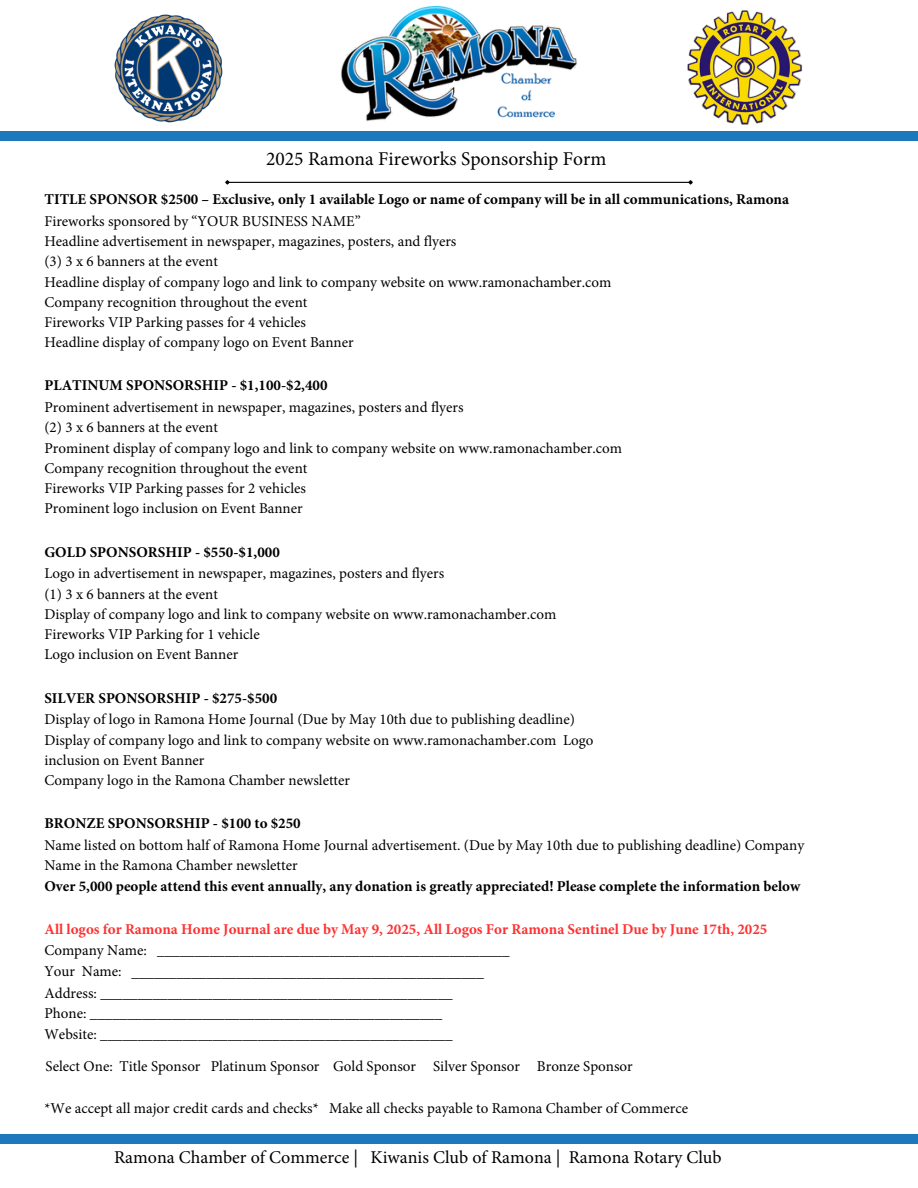
<style>
.page{position:relative;width:918px;height:1188px;background:#fff}
.page>*{position:absolute;margin:0;border:0;box-sizing:border-box;transform-origin:0 0}
.t1{font:19.5px "Minion Pro";color:#000}
.t2{font:18px "Minion Pro";color:#000}
.t3{font:15px/20.2px "Minion Pro";color:#000}
.t4{font:700 15px "Minion Pro";color:#000}
.t5{font:700 15px/20.7px "Minion Pro";color:#ff3131}
.s1{font-weight:700}
.s2{font-weight:400;color:#000}
</style>
<div class="page">
<img style="left:341px;top:7px;width:236px;height:114px">
<div style="left:0;top:131px;width:918px;height:10px;background:#1e79bc"></div>
<div style="left:0;top:1134px;width:918px;height:10px;background:#1e79bc"></div>
<img style="left:114px;top:14px;width:108px;height:108px">
<img style="left:687px;top:10px;width:116px;height:115px">
<hr style="left:229px;top:182px;width:460px;height:1px;background:#000">
<svg style="left:225px;top:180px;width:6px;height:5px"></svg>
<svg style="left:687px;top:180px;width:6px;height:5px"></svg>
<p class="t1" style="left:266px;top:146px;width:342px">2025 Ramona Fireworks Sponsorship Form</p>
<p class="t4" style="left:44px;top:189px;width:746px">TITLE SPONSOR $2500 – Exclusive, only 1 available Logo or name of company will be in all communications, Ramona</p>
<p class="t3" style="left:44px;top:211px;width:569px">Fireworks sponsored by “YOUR BUSINESS NAME”<br>Headline advertisement in newspaper, magazines, posters, and flyers<br>(3) 3 x 6 banners at the event<br>Headline display of company logo and link to company website on www.ramonachamber.com Company recognition throughout the event<br>Fireworks VIP Parking passes for 4 vehicles<br>Headline display of company logo on Event Banner</p>
<p class="t4" style="left:44px;top:375px;width:285px">PLATINUM SPONSORSHIP - $1,100-$2,400</p>
<p class="t3" style="left:44px;top:397px;width:579px">Prominent advertisement in newspaper, magazines, posters and flyers<br>(2) 3 x 6 banners at the event<br>Prominent display of company logo and link to company website on www.ramonachamber.com Company recognition throughout the event<br>Fireworks VIP Parking passes for 2 vehicles<br>Prominent logo inclusion on Event Banner</p>
<p class="t4" style="left:44px;top:541px;width:237px">GOLD SPONSORSHIP - $550-$1,000</p>
<p class="t3" style="left:44px;top:564px;width:514px">Logo in advertisement in newspaper, magazines, posters and flyers<br>(1) 3 x 6 banners at the event<br>Display of company logo and link to company website on www.ramonachamber.com Fireworks VIP Parking for 1 vehicle<br>Logo inclusion on Event Banner</p>
<p class="t4" style="left:44px;top:687px;width:234px">SILVER SPONSORSHIP - $275-$500</p>
<p class="t3" style="left:44px;top:710px;width:551px">Display of logo in Ramona Home Journal (Due by May 10th due to publishing deadline)<br>Display of company logo and link to company website on www.ramonachamber.com Logo inclusion on Event Banner<br>Company logo in the Ramona Chamber newsletter</p>
<p class="t4" style="left:44px;top:813px;width:258px">BRONZE SPONSORSHIP - $100 to $250</p>
<p class="t3" style="left:44px;top:835px;width:761px">Name listed on bottom half of Ramona Home Journal advertisement. (Due by May 10th due to publishing deadline) Company<br>Name in the Ramona Chamber newsletter<br><span class="s1">Over 5,000 people attend this event annually, any donation is greatly appreciated! Please complete the information below</span></p>
<p class="t5" style="left:44px;top:918px;width:725px">All logos for Ramona Home Journal are due by May 9, 2025, All Logos For Ramona Sentinel Due by June 17th, 2025<br><span class="s2">Company Name: _______________________________________________</span></p>
<p class="t3" style="left:44px;top:963px;width:441px">Your Name: _______________________________________________</p>
<p class="t3" style="left:44px;top:983px;width:410px">Address: _______________________________________________<br>Phone: _______________________________________________<br>Website: _______________________________________________</p>
<p class="t3" style="left:46px;top:1056px;width:589px">Select One: Title Sponsor Platinum Sponsor Gold Sponsor Silver Sponsor Bronze Sponsor</p>
<p class="t3" style="left:44px;top:1099px;width:645px">*We accept all major credit cards and checks* Make all checks payable to Ramona Chamber of Commerce</p>
<p class="t2" style="left:114px;top:1146px;width:609px">Ramona Chamber of Commerce | Kiwanis Club of Ramona | Ramona Rotary Club</p>
</div>
